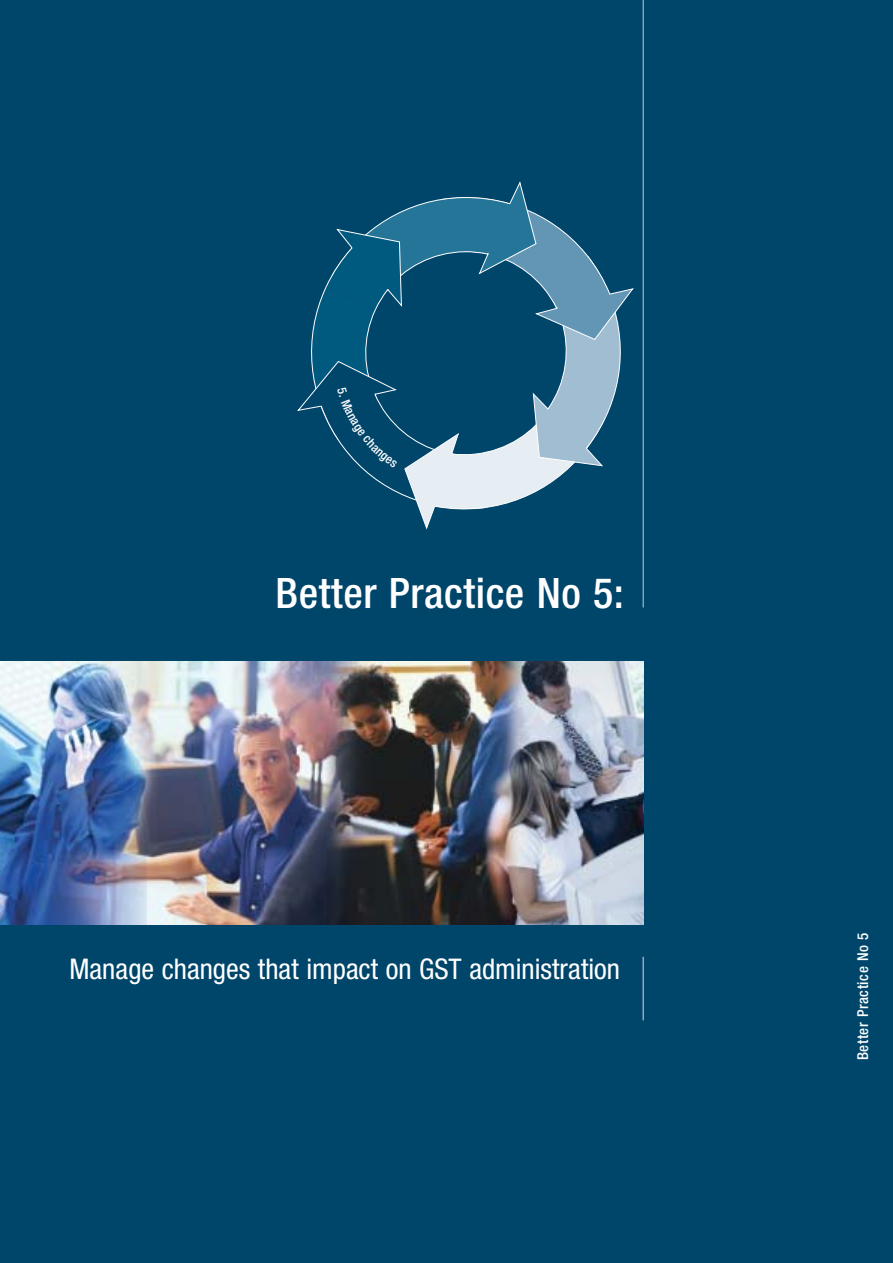
<style>
.page{position:relative;width:893px;height:1263px;background:#fff}
.page>*{position:absolute;margin:0;border:0;box-sizing:border-box;transform-origin:0 0}
.t1{font:500 condensed 42px "Helvetica Neue";letter-spacing:.015em;color:#fff}
.t2{font:condensed 28.5px "Helvetica Neue";color:#fff}
.t3{font:500 condensed 15px "Helvetica Neue";letter-spacing:.04em;color:#fff}
</style>
<div class="page">
<div style="left:0;top:0;width:892px;height:1263px;background:#00466b"></div>
<hr style="left:642px;top:0;width:1px;height:607px;background:#cacccd">
<hr style="left:642px;top:957px;width:1px;height:63px;background:#dbdcdd">
<img style="left:0;top:661px;width:643px;height:264px">
<svg style="left:297px;top:181px;width:337px;height:349px"></svg>
<h1 class="t1" style="left:275px;top:578px;width:350px">Better Practice No 5:</h1>
<p class="t2" style="left:69px;top:958px;width:552px">Manage changes that impact on GST administration</p>
<p class="t3" style="left:857px;top:1060px;width:129px;rotate:-90deg">Better Practice No 5</p>
</div>
